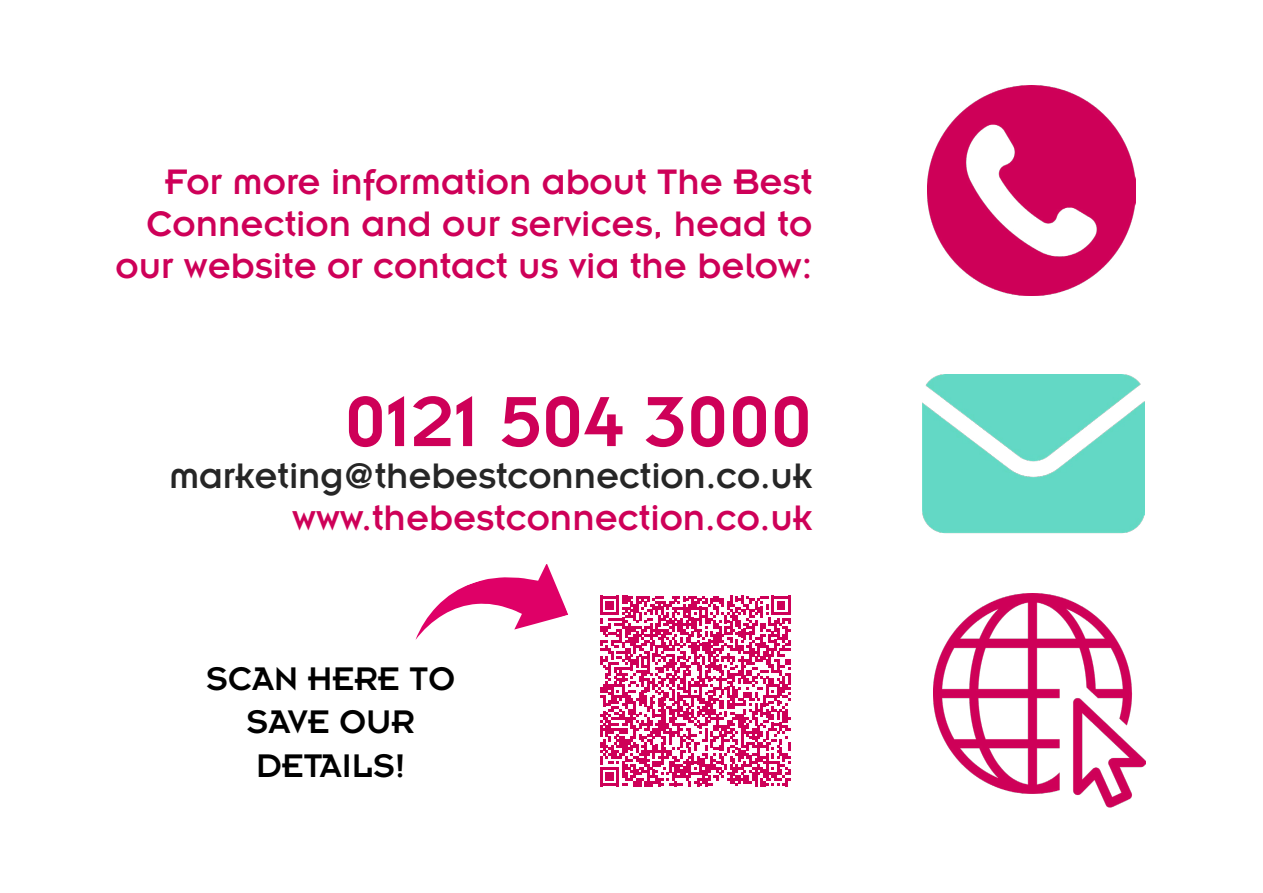
<style>
.page{position:relative;width:1263px;height:893px;background:#fff}
.page>*{position:absolute;margin:0;border:0;box-sizing:border-box;transform-origin:0 0}
.t1{font:78px "Insignia";color:#ce0058}
.t2{font:39px/42px "Insignia";color:#ce0058;text-align:right}
.t3{font:39px "Insignia";letter-spacing:-.005em;color:#262626}
.t4{font:36px/43.2px "Insignia";color:#000;text-align:center}
</style>
<div class="page">
<svg style="left:600px;top:596px;width:190px;height:190px"></svg>
<img style="left:927px;top:85px;width:208px;height:211px">
<img style="left:923px;top:374px;width:222px;height:160px">
<img style="left:933px;top:593px;width:213px;height:215px">
<svg style="left:415px;top:564px;width:153px;height:76px"></svg>
<p class="t2" style="left:116px;top:161px;width:698px">For more information about The Best<br>Connection and our services, head to our website or contact us via the below:</p>
<h1 class="t1" style="left:344px;top:382px;width:469px">0121 504 3000</h1>
<p class="t3" style="left:169px;top:456px;width:645px">marketing@thebestconnection.co.uk</p>
<p class="t2" style="left:292px;top:497px;width:521px">www.thebestconnection.co.uk</p>
<p class="t4" style="left:206px;top:657px;width:250px">SCAN HERE TO<br>SAVE OUR<br>DETAILS!</p>
</div>
